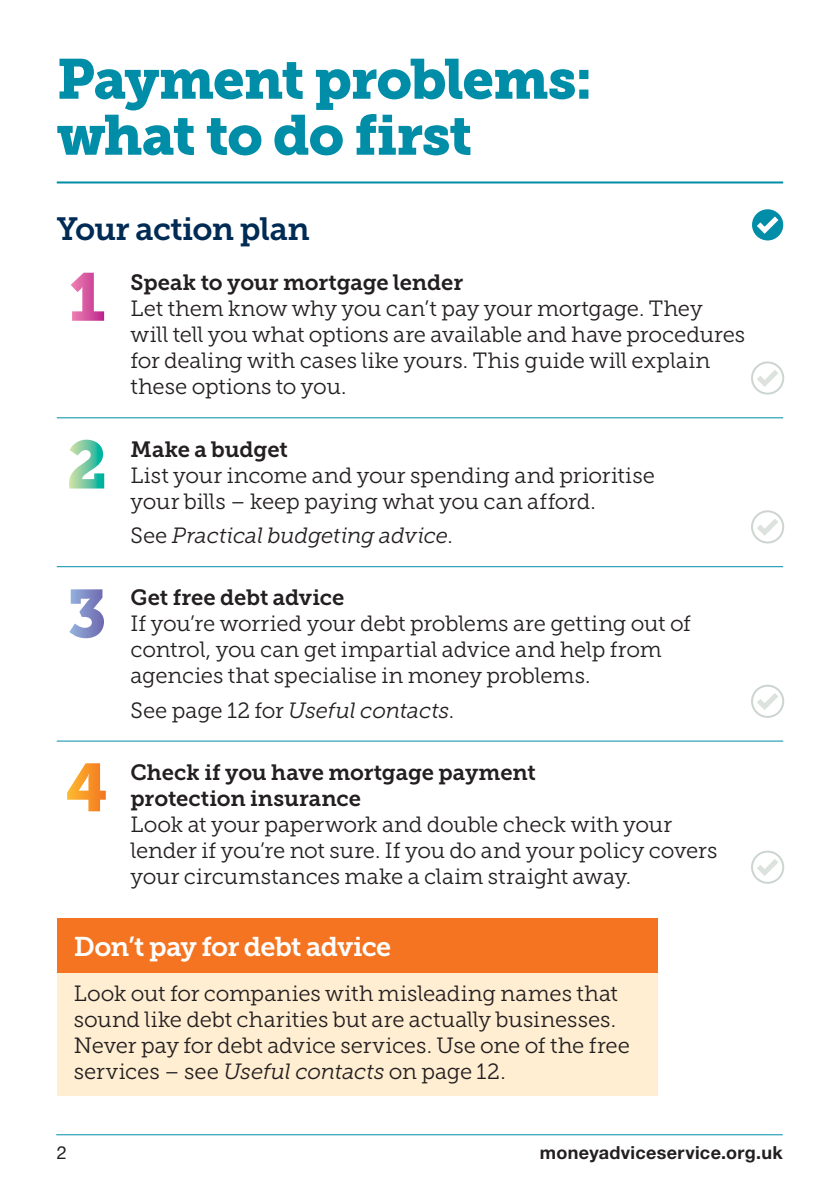
<style>
.page{position:relative;width:840px;height:1191px;background:#fff}
.page>*{position:absolute;margin:0;border:0;box-sizing:border-box;transform-origin:0 0}
.Section_Header_01_Mu{font:56px/56px "Museo Slab 900";letter-spacing:-.02em;color:#008da8}
.Section_Header_Museo{font:32px "Museo Slab 700";letter-spacing:-.02em;color:#002b54}
.Key_Points_title{font:27px "Museo Slab 700";letter-spacing:-.025em;color:#fff}
.Body_Copy_Museo_Slab{font:22px/26px "Museo Slab 300";letter-spacing:-.01em;color:#231f20}
.Key_points_body{font:22px/26px "Museo Slab 300";letter-spacing:-.005em;color:#231f20}
.Body_Copy_Museo_Slab-2{font:italic 22px "Museo Slab 300";letter-spacing:-.01em;color:#231f20}
.t1{font:700 18px "Helvetica Neue LT Std";letter-spacing:.02em;color:#231f20}
.t2{font:18px "Helvetica Neue LT Std";color:#231f20}
.s1{font-family:"Museo Slab 700"}
.s2{font-style:normal}
.s3{font-style:italic}
</style>
<div class="page">
<hr style="left:56px;top:1134px;width:726px;height:1px;background:#008da8">
<hr style="left:57px;top:417px;width:725px;height:1px;background:#008da8">
<hr style="left:57px;top:566px;width:725px;height:1px;background:#008da8">
<hr style="left:57px;top:740px;width:725px;height:1px;background:#008da8">
<hr style="left:57px;top:181px;width:725px;height:2px;background:#008da8">
<div style="left:750px;top:361px;width:33px;height:33px;border:2px solid #ccd5cf;border-radius:50%"></div>
<svg style="left:751px;top:364px;width:32px;height:26px"></svg>
<div style="left:750px;top:510px;width:33px;height:33px;border:2px solid #ccd5cf;border-radius:50%"></div>
<svg style="left:751px;top:513px;width:32px;height:26px"></svg>
<div style="left:750px;top:684px;width:33px;height:34px;border:2px solid #ccd5cf;border-radius:50%"></div>
<svg style="left:751px;top:687px;width:32px;height:27px"></svg>
<div style="left:750px;top:850px;width:33px;height:33px;border:2px solid #ccd5cf;border-radius:50%"></div>
<svg style="left:751px;top:853px;width:32px;height:26px"></svg>
<div style="left:751px;top:209px;width:31px;height:31px;background:#008da8;border-radius:50%"></div>
<svg style="left:751px;top:211px;width:32px;height:26px"></svg>
<div style="left:57px;top:918px;width:600px;height:55px;background:#f47421"></div>
<div style="left:57px;top:973px;width:600px;height:123px;background:#ffeed2"></div>
<svg style="left:71px;top:273px;width:33px;height:48px"></svg>
<svg style="left:69px;top:439px;width:35px;height:49px"></svg>
<svg style="left:69px;top:589px;width:35px;height:49px"></svg>
<svg style="left:67px;top:763px;width:39px;height:48px"></svg>
<p class="Section_Header_01_Mu" style="left:57px;top:52px;width:537px">Payment problems: what to do first</p>
<p class="Section_Header_Museo" style="left:57px;top:210px;width:254px">Your action plan</p>
<p class="Body_Copy_Museo_Slab" style="left:130px;top:269px;width:615px"><span class="s1">Speak to your mortgage lender<br></span>Let them know why you can’t pay your mortgage. They will tell you what options are available and have procedures for dealing with cases like yours. This guide will explain these options to you.</p>
<p class="Body_Copy_Museo_Slab" style="left:130px;top:436px;width:525px"><span class="s1">Make a budget<br></span>List your income and your spending and prioritise your bills – keep paying what you can afford.</p>
<p class="Body_Copy_Museo_Slab-2" style="left:130px;top:523px;width:323px"><span class="s2">See</span> Practical budgeting advice<span class="s2">.</span></p>
<p class="Body_Copy_Museo_Slab" style="left:130px;top:585px;width:561px"><span class="s1">Get free debt advice<br></span>If you’re worried your debt problems are getting out of control, you can get impartial advice and help from agencies that specialise in money problems.</p>
<p class="Body_Copy_Museo_Slab-2" style="left:130px;top:698px;width:325px"><span class="s2">See page 12 for</span> Useful contacts<span class="s2">.</span></p>
<p class="Body_Copy_Museo_Slab" style="left:130px;top:759px;width:588px"><span class="s1">Check if you have mortgage payment<br>protection insurance<br></span>Look at your paperwork and double check with your lender if you’re not sure. If you do and your policy covers your circumstances make a claim straight away.</p>
<p class="Key_Points_title" style="left:74px;top:931px;width:319px">Don’t pay for debt advice</p>
<p class="Key_points_body" style="left:74px;top:980px;width:557px">Look out for companies with misleading names that sound like debt charities but are actually businesses.<br>Never pay for debt advice services. Use one of the free services – see <span class="s3">Useful contacts</span> on page 12.</p>
<p class="t2" style="left:57px;top:1142px;width:12px">2</p>
<p class="t1" style="left:539px;top:1141px;width:244px">moneyadviceservice.org.uk</p>
</div>
